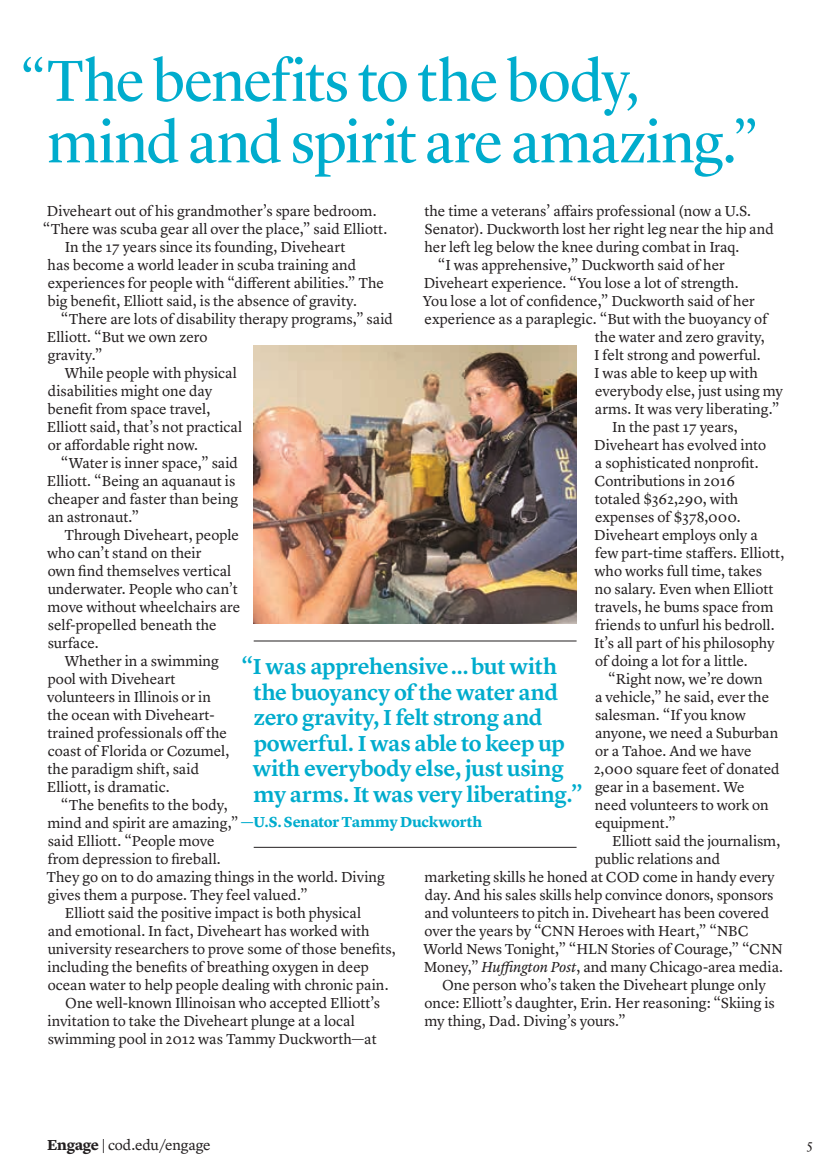
<style>
.page{position:relative;width:837px;height:1175px;background:#fff}
.page>*{position:absolute;margin:0;border:0;box-sizing:border-box;transform-origin:0 0}
.t1{font:60px/61.5px "Lyon Display";letter-spacing:-.015em;color:#00accd}
.hanging_pullquote{font:600 22.5px/25.5px "Lyon Text";letter-spacing:-.015em;color:#00accd}
.Body_Serif_Lyon_firs{font:15px/18px "Lyon Text";color:#231f20}
.page_numbers{font:13.5px "Lyon Text";color:#231f20}
.s1{font-weight:700;color:#00accd}
.s2{font-style:italic}
.s3{font-weight:700}
</style>
<div class="page">
<img style="left:254px;top:345px;width:323px;height:278px">
<hr style="left:254px;top:640px;width:323px;height:1px;background:#231f20">
<hr style="left:254px;top:847px;width:323px;height:1px;background:#231f20">
<p class="t1" style="left:47px;top:45px;width:713px;text-indent:-28px">“The benefits to the body, mind and spirit are amazing.”</p>
<p class="Body_Serif_Lyon_firs" style="left:43px;top:201px;width:346px">Diveheart out of his grandmother’s spare bedroom. “There was scuba gear all over the place,” said Elliott.</p>
<p class="Body_Serif_Lyon_firs" style="left:47px;top:237px;width:338px;text-indent:17px">In the 17 years since its founding, Diveheart<br>has become a world leader in scuba training and experiences for people with “different abilities.” The big benefit, Elliott said, is the absence of gravity.</p>
<p class="Body_Serif_Lyon_firs" style="left:47px;top:309px;width:348px;text-indent:14px">“There are lots of disability therapy programs,” said<br>Elliott. “But we own zero<br>gravity.”</p>
<p class="Body_Serif_Lyon_firs" style="left:47px;top:363px;width:197px;text-indent:18px">While people with physical disabilities might one day benefit from space travel,<br>Elliott said, that’s not practical or affordable right now.</p>
<p class="Body_Serif_Lyon_firs" style="left:47px;top:453px;width:193px;text-indent:14px">“Water is inner space,” said<br>Elliott. “Being an aquanaut is cheaper and faster than being an astronaut.”</p>
<p class="Body_Serif_Lyon_firs" style="left:47px;top:525px;width:194px;text-indent:17px">Through Diveheart, people who can’t stand on their<br>own find themselves vertical underwater. People who can’t move without wheelchairs are self-propelled beneath the surface.</p>
<p class="Body_Serif_Lyon_firs" style="left:47px;top:651px;width:184px;text-indent:18px">Whether in a swimming pool with Diveheart volunteers in Illinois or in the ocean with Diveheart&shy;trained professionals off the coast of Florida or Cozumel, the paradigm shift, said<br>Elliott, is dramatic.</p>
<p class="Body_Serif_Lyon_firs" style="left:48px;top:795px;width:436px;line-height:17.1px;text-indent:13px">“The benefits to the body,<br>mind and spirit are amazing,” <span class="s1">—U.S. Senator Tammy Duckworth</span></p>
<p class="Body_Serif_Lyon_firs" style="left:46px;top:831px;width:340px">said Elliott. “People move<br>from depression to fireball.<br>They go on to do amazing things in the world. Diving gives them a purpose. They feel valued.”</p>
<p class="Body_Serif_Lyon_firs" style="left:48px;top:903px;width:350px;text-indent:17px">Elliott said the positive impact is both physical<br>and emotional. In fact, Diveheart has worked with university researchers to prove some of those benefits, including the benefits of breathing oxygen in deep ocean water to help people dealing with chronic pain.</p>
<p class="Body_Serif_Lyon_firs" style="left:48px;top:993px;width:334px;text-indent:18px">One well-known Illinoisan who accepted Elliott’s invitation to take the Diveheart plunge at a local swimming pool in 2012 was Tammy Duckworth—at</p>
<p class="Body_Serif_Lyon_firs" style="left:424px;top:201px;width:351px">the time a veterans’ affairs professional (now a U.S.<br>Senator). Duckworth lost her right leg near the hip and her left leg below the knee during combat in Iraq.</p>
<p class="Body_Serif_Lyon_firs" style="left:438px;top:255px;width:289px">“I was apprehensive,” Duckworth said of her</p>
<p class="Body_Serif_Lyon_firs" style="left:424px;top:273px;width:316px">Diveheart experience. “You lose a lot of strength.</p>
<p class="Body_Serif_Lyon_firs" style="left:423px;top:291px;width:334px">You lose a lot of confidence,” Duckworth said of her</p>
<p class="Body_Serif_Lyon_firs" style="left:425px;top:309px;width:344px">experience as a paraplegic. “But with the buoyancy of</p>
<p class="Body_Serif_Lyon_firs" style="left:595px;top:327px;width:171px">the water and zero gravity,</p>
<p class="Body_Serif_Lyon_firs" style="left:594px;top:345px;width:168px">I felt strong and powerful.</p>
<p class="Body_Serif_Lyon_firs" style="left:594px;top:363px;width:165px">I was able to keep up with</p>
<p class="Body_Serif_Lyon_firs" style="left:595px;top:381px;width:189px">everybody else, just using my</p>
<p class="Body_Serif_Lyon_firs" style="left:595px;top:399px;width:186px">arms. It was very liberating.”</p>
<p class="Body_Serif_Lyon_firs" style="left:594px;top:417px;width:192px;text-indent:18px">In the past 17 years,<br>Diveheart has evolved into<br>a sophisticated nonprofit.<br>Contributions in 2016<br>totaled $362,290, with expenses of $378,000.<br>Diveheart employs only a few part-time staffers. Elliott, who works full time, takes<br>no salary. Even when Elliott travels, he bums space from friends to unfurl his bedroll.<br>It’s all part of his philosophy of doing a lot for a little.</p>
<p class="Body_Serif_Lyon_firs" style="left:594px;top:669px;width:187px;text-indent:14px">“Right now, we’re down<br>a vehicle,” he said, ever the salesman. “If you know anyone, we need a Suburban or a Tahoe. And we have<br>2,000 square feet of donated gear in a basement. We<br>need volunteers to work on equipment.”</p>
<p class="Body_Serif_Lyon_firs" style="left:612px;top:831px;width:170px">Elliott said the journalism,</p>
<p class="Body_Serif_Lyon_firs" style="left:595px;top:849px;width:127px">public relations and</p>
<p class="Body_Serif_Lyon_firs" style="left:425px;top:867px;width:352px">marketing skills he honed at COD come in handy every</p>
<p class="Body_Serif_Lyon_firs" style="left:425px;top:885px;width:350px">day. And his sales skills help convince donors, sponsors</p>
<p class="Body_Serif_Lyon_firs" style="left:425px;top:903px;width:346px">and volunteers to pitch in. Diveheart has been covered</p>
<p class="Body_Serif_Lyon_firs" style="left:425px;top:921px;width:325px">over the years by “CNN Heroes with Heart,” “NBC</p>
<p class="Body_Serif_Lyon_firs" style="left:424px;top:939px;width:361px">World News Tonight,” “HLN Stories of Courage,” “CNN</p>
<p class="Body_Serif_Lyon_firs" style="left:424px;top:957px;width:361px">Money,” <span class="s2">Huffington Post</span>, and many Chicago-area media.</p>
<p class="Body_Serif_Lyon_firs" style="left:425px;top:975px;width:352px;text-indent:18px">One person who’s taken the Diveheart plunge only once: Elliott’s daughter, Erin. Her reasoning: “Skiing is my thing, Dad. Diving’s yours.”</p>
<p class="hanging_pullquote" style="left:253px;top:652px;width:331px;text-indent:-11px">“I was apprehensive … but with the buoyancy of the water and zero gravity, I felt strong and powerful. I was able to keep up with everybody else, just using my arms. It was very liberating.”</p>
<p class="Body_Serif_Lyon_firs" style="left:47px;top:1135px;width:165px"><span class="s3">Engage</span> | cod.edu/engage</p>
<p class="page_numbers" style="left:807px;top:1134px;width:7px">5</p>
</div>
